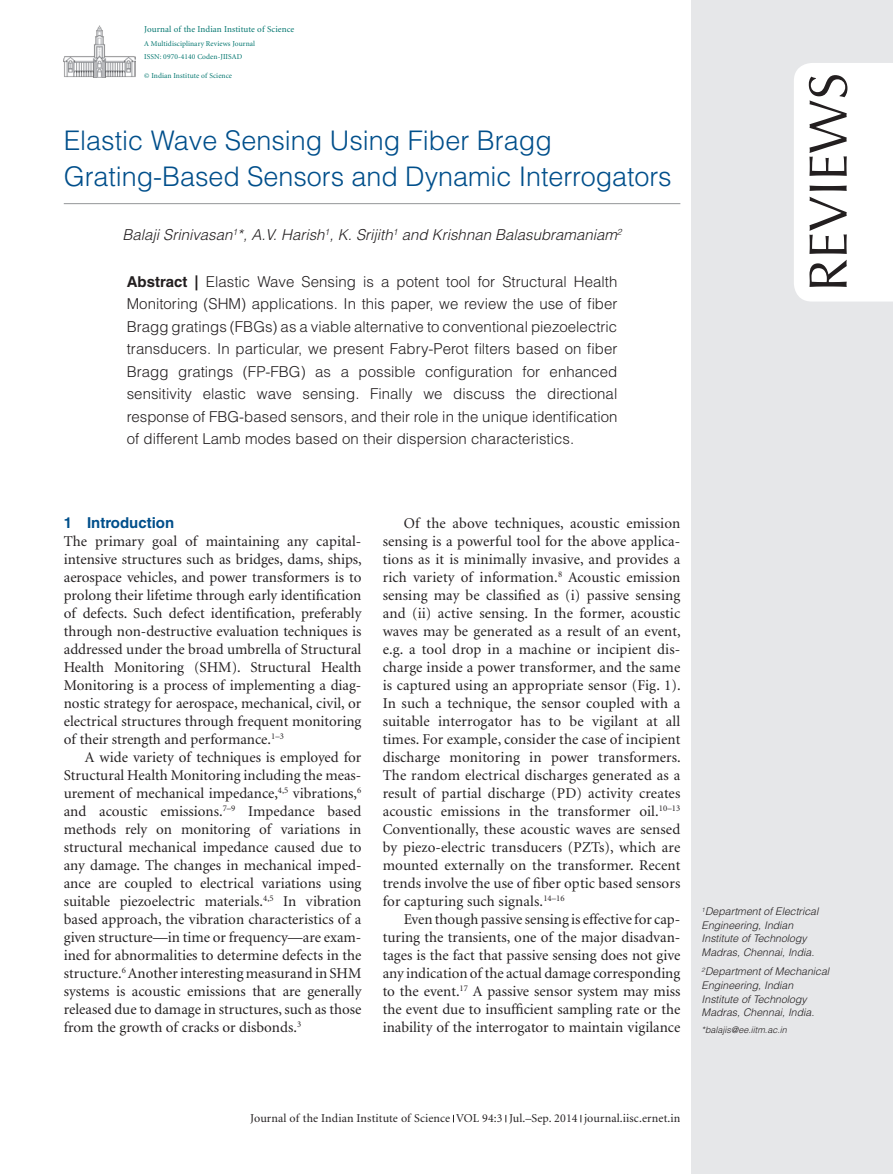
<style>
.page{position:relative;width:893px;height:1174px;background:#fff}
.page>*{position:absolute;margin:0;border:0;box-sizing:border-box;transform-origin:0 0}
.t1{font:54px "Optima";color:#231f20}
.t2{font:300 27px/36px "Helvetica LT Std";letter-spacing:-.005em;color:#014f8b}
.t3{font:15px/18px "Minion";color:#231f20;text-align:justify}
.t4{font:300 15px/22.5px "Helvetica LT Std";color:#231f20;text-align:justify}
.t5{font:italic 300 15px "Helvetica LT Std";color:#231f20}
.t6{font:700 15px "Helvetica LT Std";color:#014f8b}
.t7{font:12px "Minion";letter-spacing:.01em;color:#231f20}
.t8{font:italic 300 10.5px/13.5px "Helvetica LT Std";color:#231f20}
.t9{font:9px "Minion";letter-spacing:.01em;color:#00756e}
.t10{font:italic 300 9px "Helvetica LT Std";color:#231f20}
.t11{font:7.5px/13.6px "Minion";letter-spacing:.01em;color:#00756e}
.s1{font-weight:700}
</style>
<div class="page">
<div style="left:691px;top:0;width:202px;height:1174px;background:#e6e7e9"></div>
<img style="left:64px;top:25px;width:71px;height:53px">
<div style="left:794px;top:63px;width:99px;height:238px;background:#fff"></div>
<hr style="left:64px;top:203px;width:616px;height:1px;background:#939598">
<p class="t9" style="left:144px;top:25px;width:152px">Journal of the Indian Institute of Science</p>
<p class="t11" style="left:144px;top:37px;width:112px">A Multidisciplinary Reviews Journal<br>ISSN: 0970-4140 Coden-JIISAD</p>
<p class="t11" style="left:144px;top:69px;width:89px">© Indian Institute of Science</p>
<h2 class="t2" style="left:64px;top:122px;width:609px">Elastic Wave Sensing Using Fiber Bragg<br>Grating-Based Sensors and Dynamic Interrogators</h2>
<p class="t5" style="left:122px;top:225px;width:501px">Balaji Srinivasan<sup>1</sup>*, A.V. Harish<sup>1</sup>, K. Srijith<sup>1</sup> and Krishnan Balasubramaniam<sup>2</sup></p>
<p class="t4" style="left:127px;top:270px;width:492px"><span class="s1">Abstract |</span> Elastic Wave Sensing is a potent tool for Structural Health Monitoring (SHM) applications. In this paper, we review the use of fiber Bragg gratings (FBGs) as a viable alternative to conventional piezoelectric transducers. In particular, we present Fabry-Perot filters based on fiber Bragg gratings (FP-FBG) as a possible configuration for enhanced sensitivity elastic wave sensing. Finally we discuss the directional response of FBG-based sensors, and their role in the unique identification of different Lamb modes based on their dispersion characteristics.</p>
<h1 class="t1" style="left:797px;top:292px;width:221px;rotate:-90deg">Reviews</h1>
<p class="t6" style="left:64px;top:514px;width:112px">1 Introduction</p>
<p class="t3" style="left:64px;top:533px;width:300px">The primary goal of maintaining any capital&shy;intensive structures such as bridges, dams, ships, aerospace vehicles, and power transformers is to prolong their lifetime through early identification of defects. Such defect identification, preferably through non-destructive evaluation techniques is addressed under the broad umbrella of Structural Health Monitoring (SHM). Structural Health Monitoring is a process of implementing a diag&shy;nostic strategy for aerospace, mechanical, civil, or electrical structures through frequent monitoring of their strength and performance.<sup>1–3</sup></p>
<p class="t3" style="left:64px;top:749px;width:299px;text-indent:21px">A wide variety of techniques is employed for Structural Health Monitoring including the meas&shy;urement of mechanical impedance,<sup>4,5</sup> vibrations,<sup>6 </sup>and acoustic emissions.<sup>7–9</sup> Impedance based methods rely on monitoring of variations in structural mechanical impedance caused due to any damage. The changes in mechanical imped&shy;ance are coupled to electrical variations using suitable piezoelectric materials.<sup>4,5</sup> In vibration based approach, the vibration characteristics of a given structure—in time or frequency—are exam&shy;ined for abnormalities to determine defects in the structure.<sup>6</sup> Another interesting measurand in SHM systems is acoustic emissions that are generally released due to damage in structures, such as those from the growth of cracks or disbonds.<sup>3</sup></p>
<p class="t3" style="left:383px;top:515px;width:300px;text-indent:21px">Of the above techniques, acoustic emission sensing is a powerful tool for the above applica&shy;tions as it is minimally invasive, and provides a rich variety of information.<sup>8</sup> Acoustic emission sensing may be classified as (i) passive sensing and (ii) active sensing. In the former, acoustic waves may be generated as a result of an event, e.g. a tool drop in a machine or incipient dis&shy;charge inside a power transformer, and the same is captured using an appropriate sensor (Fig. 1).<br>In such a technique, the sensor coupled with a suitable interrogator has to be vigilant at all times. For example, consider the case of incipient discharge monitoring in power transformers.<br>The random electrical discharges generated as a result of partial discharge (PD) activity creates acoustic emissions in the transformer oil.<sup>10–13<br></sup>Conventionally, these acoustic waves are sensed by piezo-electric transducers (PZTs), which are mounted externally on the transformer. Recent trends involve the use of fiber optic based sensors for capturing such signals.<sup>14–16</sup></p>
<p class="t3" style="left:383px;top:911px;width:299px;text-indent:21px">Even though passive sensing is effective for cap&shy;turing the transients, one of the major disadvan&shy;tages is the fact that passive sensing does not give any indication of the actual damage corresponding to the event.<sup>17</sup> A passive sensor system may miss the event due to insufficient sampling rate or the inability of the interrogator to maintain vigilance</p>
<p class="t8" style="left:702px;top:905px;width:118px"><sup>1</sup>Department of Electrical<br>Engineering, Indian<br>Institute of Technology<br>Madras, Chennai, India.</p>
<p class="t8" style="left:702px;top:965px;width:129px"><sup>2</sup>Department of Mechanical<br>Engineering, Indian<br>Institute of Technology<br>Madras, Chennai, India.</p>
<p class="t10" style="left:702px;top:1023px;width:87px">*balajis@ee.iitm.ac.in</p>
<p class="t7" style="left:250px;top:1112px;width:432px">Journal of the Indian Institute of Science VOL 94:3 Jul.–Sep. 2014 journal.iisc.ernet.in</p>
</div>
